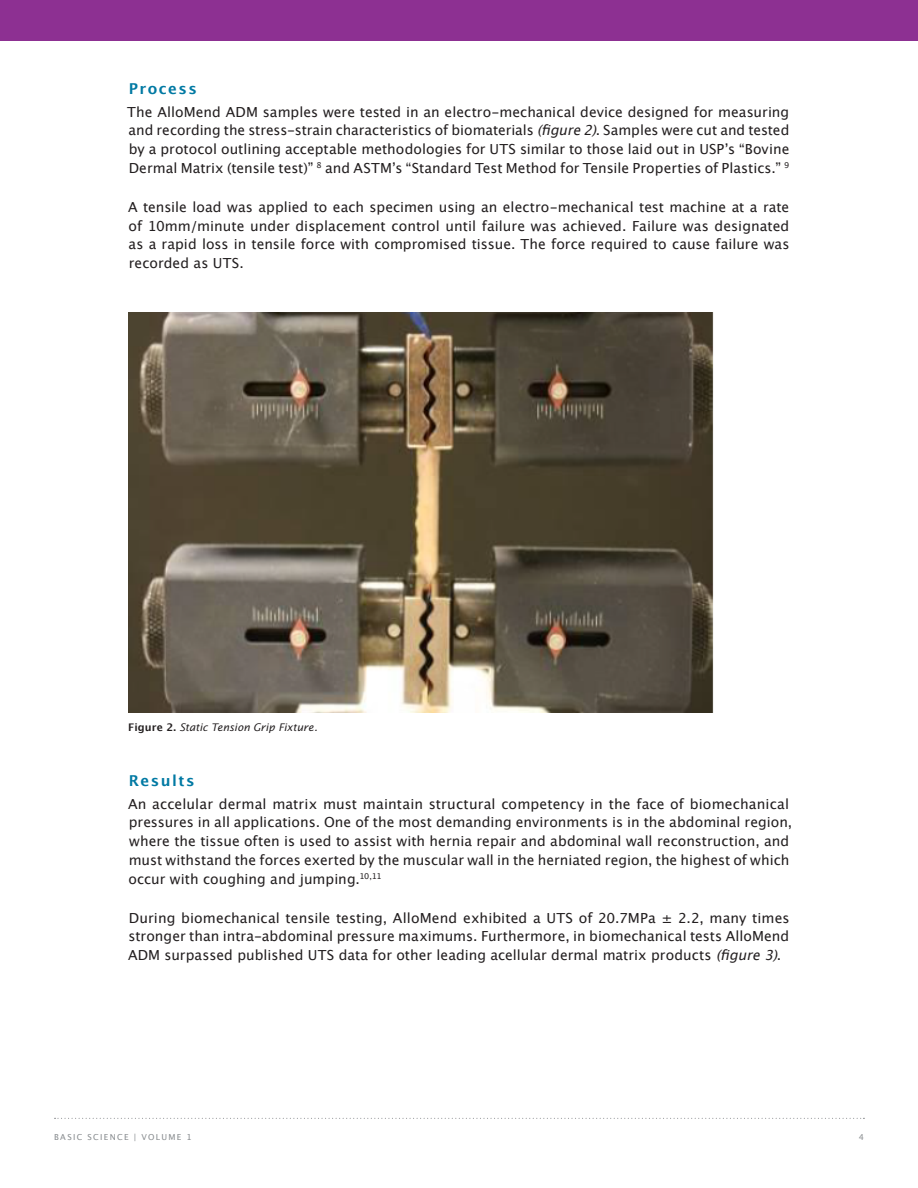
<style>
.page{position:relative;width:918px;height:1188px;background:#fff}
.page>*{position:absolute;margin:0;border:0;box-sizing:border-box;transform-origin:0 0}
.Para_-titles{font:700 15px "Lucida Grande";letter-spacing:.1em;color:#0079a3}
.body_-full_Justify_1{font:13.8px/18.8px "Lucida Grande";letter-spacing:.005em;color:#231f20;text-align:justify}
.captions_-Fig{font:italic 10.5px "Lucida Sans";color:#231f20}
.t1{font:8.25px "Lucida Grande";letter-spacing:.16em;color:#888c8f}
.s1{font-style:italic}
.s2{font-family:"Lucida Grande";font-weight:700;font-style:normal}
</style>
<div class="page">
<svg style="left:55px;top:1118px;width:809px;height:1px"></svg>
<div style="left:0;top:0;width:918px;height:41px;background:#8d3092"></div>
<img style="left:128px;top:312px;width:586px;height:401px">
<p class="Para_-titles" style="left:129px;top:76px;width:70px">Process</p>
<p class="body_-full_Justify_1" style="left:127px;top:102px;width:664px">The AlloMend ADM samples were tested in an electro-mechanical device designed for measuring and recording the stress-strain characteristics of biomaterials <span class="s1">(figure2)</span>. Samples were cut and tested by a protocol outlining acceptable methodologies for UTS similar to those laid out in USP’s “Bovine Dermal Matrix (tensile test)” <sup>8</sup> and ASTM’s “Standard Test Method for Tensile Properties of Plastics.” <sup>9</sup></p>
<p class="body_-full_Justify_1" style="left:128px;top:198px;width:663px">A tensile load was applied to each specimen using an electro-mechanical test machine at a rate of 10mm/minute under displacement control until failure was achieved. Failure was designated as a rapid loss in tensile force with compromised tissue. The force required to cause failure was recorded as UTS.</p>
<p class="captions_-Fig" style="left:128px;top:721px;width:191px"><span class="s2">Figure 2.</span> Static Tension Grip Fixture.</p>
<p class="Para_-titles" style="left:129px;top:768px;width:67px">Results</p>
<p class="body_-full_Justify_1" style="left:128px;top:795px;width:666px;text-align:left">An accelular dermal matrix must maintain structural competency in the face of biomechanical pressures in all applications. One of the most demanding environments is in the abdominal region, where the tissue often is used to assist with hernia repair and abdominal wall reconstruction, and must withstand the forces exerted by the muscular wall in the herniated region, the highest of which occur with coughing and jumping.<sup>10,11</sup></p>
<p class="body_-full_Justify_1" style="left:128px;top:909px;width:663px">During biomechanical tensile testing, AlloMend exhibited a UTS of 20.7MPa ± 2.2, many times stronger than intra-abdominal pressure maximums. Furthermore, in biomechanical tests AlloMend ADM surpassed published UTS data for other leading acellular dermal matrix products <span class="s1">(figure3)</span>.</p>
<p class="t1" style="left:54px;top:1133px;width:139px">BASIC SCIENCE | VOLUME 1</p>
<p class="t1" style="left:859px;top:1133px;width:7px">4</p>
</div>
